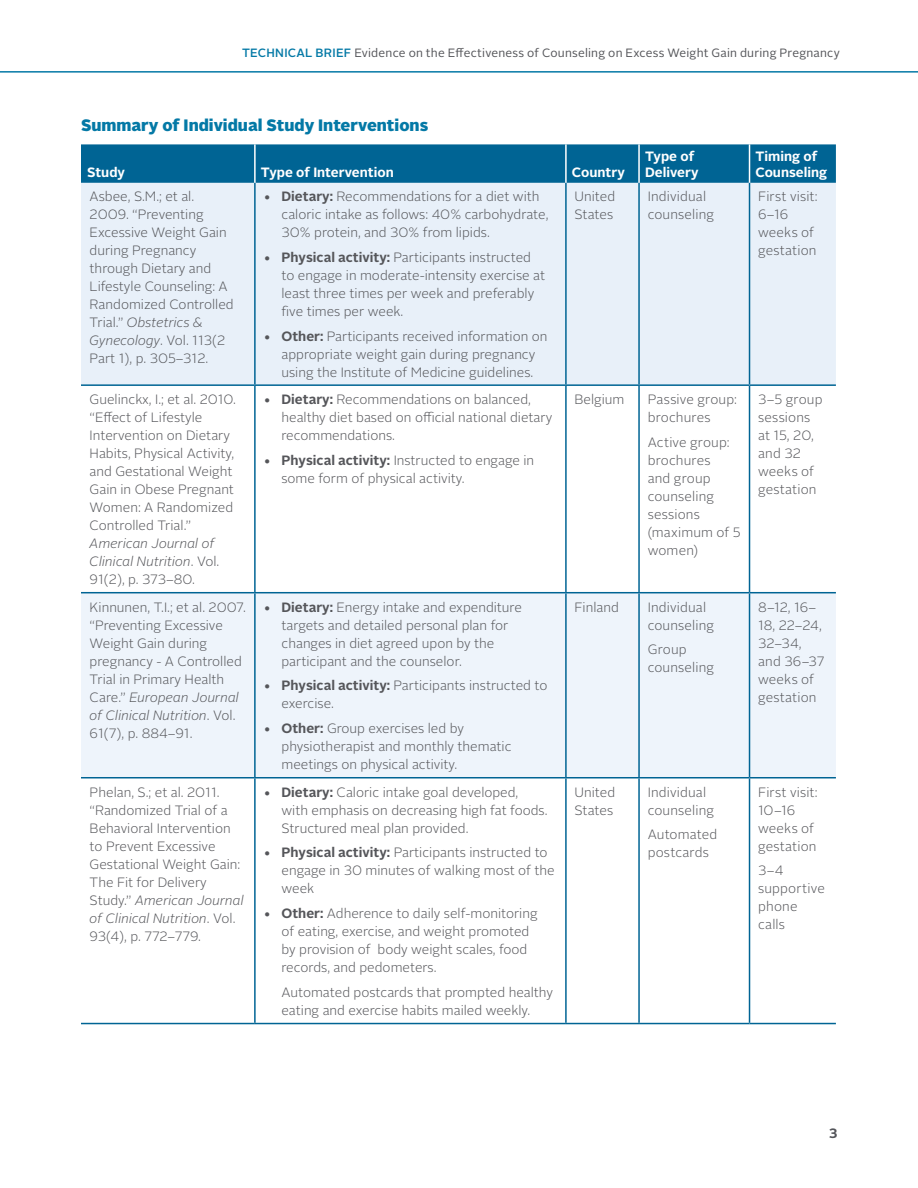
<style>
.page{position:relative;width:918px;height:1188px;background:#fff}
.page>*{position:absolute;margin:0;border:0;box-sizing:border-box;transform-origin:0 0}
.t1{font:900 16.5px "Alright Sans";color:#0479a6}
.Bullets_for_box{font:300 13.5px/18px "Alright Sans";color:#55565a}
.t2{font:700 13.5px/16.2px "Alright Sans";color:#fff}
.t3{font:700 13.5px "Alright Sans";color:#54555a}
.t4{font:12px "Alright Sans";letter-spacing:.015em;color:#55565a}
.s1{font-weight:500;color:#0479a6}
.s2{font-style:italic}
.s3{font-weight:700}
</style>
<div class="page">
<hr style="left:0;top:71px;width:918px;height:2px;background:#0479a6">
<div style="left:81px;top:144px;width:755px;height:39px;background:#006494"></div>
<div style="left:81px;top:183px;width:755px;height:201px;background:#e8f0f9"></div>
<svg style="left:81px;top:386px;width:755px;height:637px"></svg>
<div style="left:81px;top:593px;width:755px;height:184px;background:#eef4fb"></div>
<hr style="left:254px;top:144px;width:2px;height:39px;background:#fff">
<hr style="left:565px;top:144px;width:2px;height:39px;background:#fff">
<hr style="left:638px;top:144px;width:2px;height:39px;background:#fff">
<hr style="left:749px;top:144px;width:1px;height:39px;background:#fff">
<hr style="left:254px;top:183px;width:2px;height:201px;background:#006494">
<hr style="left:565px;top:183px;width:2px;height:201px;background:#006494">
<hr style="left:638px;top:183px;width:2px;height:201px;background:#006494">
<hr style="left:749px;top:183px;width:1px;height:201px;background:#006494">
<hr style="left:81px;top:384px;width:174px;height:2px;background:#006494">
<hr style="left:255px;top:384px;width:311px;height:2px;background:#006494">
<hr style="left:254px;top:386px;width:2px;height:206px;background:#006494">
<hr style="left:566px;top:384px;width:73px;height:2px;background:#006494">
<hr style="left:565px;top:386px;width:2px;height:206px;background:#006494">
<hr style="left:639px;top:384px;width:111px;height:2px;background:#006494">
<hr style="left:638px;top:386px;width:2px;height:206px;background:#006494">
<hr style="left:750px;top:384px;width:86px;height:2px;background:#006494">
<hr style="left:749px;top:386px;width:1px;height:206px;background:#006494">
<hr style="left:81px;top:592px;width:174px;height:1px;background:#006494">
<hr style="left:255px;top:592px;width:311px;height:1px;background:#006494">
<hr style="left:254px;top:593px;width:2px;height:184px;background:#006494">
<hr style="left:566px;top:592px;width:73px;height:1px;background:#006494">
<hr style="left:565px;top:593px;width:2px;height:184px;background:#006494">
<hr style="left:639px;top:592px;width:111px;height:1px;background:#006494">
<hr style="left:638px;top:593px;width:2px;height:184px;background:#006494">
<hr style="left:750px;top:592px;width:86px;height:1px;background:#006494">
<hr style="left:749px;top:593px;width:1px;height:184px;background:#006494">
<hr style="left:81px;top:777px;width:174px;height:1px;background:#006494">
<hr style="left:255px;top:777px;width:311px;height:1px;background:#006494">
<hr style="left:254px;top:778px;width:2px;height:245px;background:#006494">
<hr style="left:566px;top:777px;width:73px;height:1px;background:#006494">
<hr style="left:565px;top:778px;width:2px;height:245px;background:#006494">
<hr style="left:639px;top:777px;width:111px;height:1px;background:#006494">
<hr style="left:638px;top:778px;width:2px;height:245px;background:#006494">
<hr style="left:750px;top:777px;width:86px;height:1px;background:#006494">
<hr style="left:749px;top:778px;width:1px;height:245px;background:#006494">
<hr style="left:81px;top:1023px;width:174px;height:1px;background:#006494">
<hr style="left:255px;top:1023px;width:311px;height:1px;background:#006494">
<hr style="left:566px;top:1023px;width:73px;height:1px;background:#006494">
<hr style="left:639px;top:1023px;width:111px;height:1px;background:#006494">
<hr style="left:750px;top:1023px;width:86px;height:1px;background:#006494">
<p class="t4" style="left:242px;top:44px;width:599px"><span class="s1">TECHNICAL BRIEF</span> Evidence on the Effectiveness of Counseling on Excess Weight Gain during Pregnancy</p>
<p class="t1" style="left:81px;top:113px;width:349px">Summary of Individual Study Interventions</p>
<p class="t2" style="left:87px;top:164px;width:40px">Study</p>
<p class="t2" style="left:261px;top:164px;width:134px">Type of Intervention</p>
<p class="t2" style="left:572px;top:164px;width:54px">Country</p>
<p class="t2" style="left:645px;top:148px;width:55px">Type of<br>Delivery</p>
<p class="t2" style="left:756px;top:148px;width:73px">Timing of<br>Counseling</p>
<p class="Bullets_for_box" style="left:90px;top:188px;width:146px">Asbee, S.M.; et al.<br>2009. “Preventing<br>Excessive Weight Gain during Pregnancy through Dietary and<br>Lifestyle Counseling: A<br>Randomized Controlled<br>Trial.” <span class="s2">Obstetrics &amp;<br>Gynecology</span>. Vol. 113(2<br>Part 1), p. 305–312.</p>
<p class="Bullets_for_box" style="left:282px;top:188px;width:269px;text-indent:-18px"><span class="s3">• Dietary:</span> Recommendations for a diet with caloric intake as follows: 40% carbohydrate,<br>30% protein, and 30% from lipids.</p>
<p class="Bullets_for_box" style="left:282px;top:248px;width:265px;text-indent:-18px"><span class="s3">• Physical activity:</span> Participants instructed to engage in moderate-intensity exercise at least three times per week and preferably five times per week.</p>
<p class="Bullets_for_box" style="left:264px;top:327px;width:285px;text-align:center"><span class="s3">• Other:</span> Participants received information on appropriate weight gain during pregnancy using the Institute of Medicine guidelines.</p>
<p class="Bullets_for_box" style="left:90px;top:391px;width:148px">Guelinckx, I.; et al. 2010. “Effect of Lifestyle<br>Intervention on Dietary<br>Habits, Physical Activity, and Gestational Weight<br>Gain in Obese Pregnant<br>Women: A Randomized<br>Controlled Trial.”<br><span class="s2">American Journal of<br>Clinical Nutrition</span>. Vol.<br>91(2), p. 373–80.</p>
<p class="Bullets_for_box" style="left:282px;top:391px;width:272px;text-indent:-18px"><span class="s3">• Dietary:</span> Recommendations on balanced, healthy diet based on official national dietary recommendations.</p>
<p class="Bullets_for_box" style="left:282px;top:451px;width:254px;text-indent:-18px"><span class="s3">• Physical activity:</span> Instructed to engage in some form of physical activity.</p>
<p class="Bullets_for_box" style="left:90px;top:598px;width:158px">Kinnunen, T.I.; et al. 2007. “Preventing Excessive<br>Weight Gain during pregnancy - A Controlled<br>Trial in Primary Health<br>Care.” <span class="s2">European Journal of Clinical Nutrition</span>. Vol.<br>61(7), p. 884–91.</p>
<p class="Bullets_for_box" style="left:282px;top:598px;width:242px;text-indent:-18px"><span class="s3">• Dietary:</span> Energy intake and expenditure targets and detailed personal plan for changes in diet agreed upon by the participant and the counselor.</p>
<p class="Bullets_for_box" style="left:282px;top:677px;width:267px;text-indent:-18px"><span class="s3">• Physical activity:</span> Participants instructed to exercise.</p>
<p class="Bullets_for_box" style="left:282px;top:720px;width:232px;text-indent:-18px"><span class="s3">• Other:</span> Group exercises led by physiotherapist and monthly thematic meetings on physical activity.</p>
<p class="Bullets_for_box" style="left:90px;top:783px;width:156px">Phelan, S.; et al. 2011. “Randomized Trial of a<br>Behavioral Intervention to Prevent Excessive<br>Gestational Weight Gain:<br>The Fit for Delivery<br>Study.” <span class="s2">American Journal of Clinical Nutrition</span>. Vol.<br>93(4), p. 772–779.</p>
<p class="Bullets_for_box" style="left:282px;top:783px;width:267px;text-indent:-18px"><span class="s3">• Dietary:</span> Caloric intake goal developed, with emphasis on decreasing high fat foods.<br>Structured meal plan provided.</p>
<p class="Bullets_for_box" style="left:282px;top:844px;width:275px;text-indent:-18px"><span class="s3">• Physical activity:</span> Participants instructed to engage in 30 minutes of walking most of the week</p>
<p class="Bullets_for_box" style="left:282px;top:905px;width:258px;text-indent:-18px"><span class="s3">• Other:</span> Adherence to daily self-monitoring of eating, exercise, and weight promoted by provision of body weight scales, food records, and pedometers.</p>
<p class="Bullets_for_box" style="left:282px;top:983px;width:273px">Automated postcards that prompted healthy eating and exercise habits mailed weekly.</p>
<p class="Bullets_for_box" style="left:575px;top:188px;width:42px">United<br>States</p>
<p class="Bullets_for_box" style="left:648px;top:188px;width:68px">Individual counseling</p>
<p class="Bullets_for_box" style="left:758px;top:188px;width:61px">First visit:<br>6–16 weeks of gestation</p>
<p class="Bullets_for_box" style="left:575px;top:391px;width:51px">Belgium</p>
<p class="Bullets_for_box" style="left:648px;top:391px;width:91px">Passive group: brochures</p>
<p class="Bullets_for_box" style="left:648px;top:433px;width:95px">Active group: brochures<br>and group counseling sessions (maximum of 5 women)</p>
<p class="Bullets_for_box" style="left:575px;top:598px;width:46px">Finland</p>
<p class="Bullets_for_box" style="left:648px;top:598px;width:68px">Individual counseling</p>
<p class="Bullets_for_box" style="left:648px;top:641px;width:68px">Group counseling</p>
<p class="Bullets_for_box" style="left:758px;top:391px;width:66px">3–5 group sessions at 15, 20, and 32 weeks of gestation</p>
<p class="Bullets_for_box" style="left:758px;top:598px;width:68px">8–12, 16–<br>18, 22–24,<br>32–34, and 36–37 weeks of gestation</p>
<p class="Bullets_for_box" style="left:575px;top:783px;width:42px">United<br>States</p>
<p class="Bullets_for_box" style="left:648px;top:783px;width:68px">Individual counseling</p>
<p class="Bullets_for_box" style="left:648px;top:826px;width:71px">Automated postcards</p>
<p class="Bullets_for_box" style="left:758px;top:783px;width:61px">First visit:<br>10–16 weeks of gestation</p>
<p class="Bullets_for_box" style="left:758px;top:862px;width:68px">3–4 supportive phone calls</p>
<p class="t3" style="left:829px;top:1124px;width:10px">3</p>
</div>
